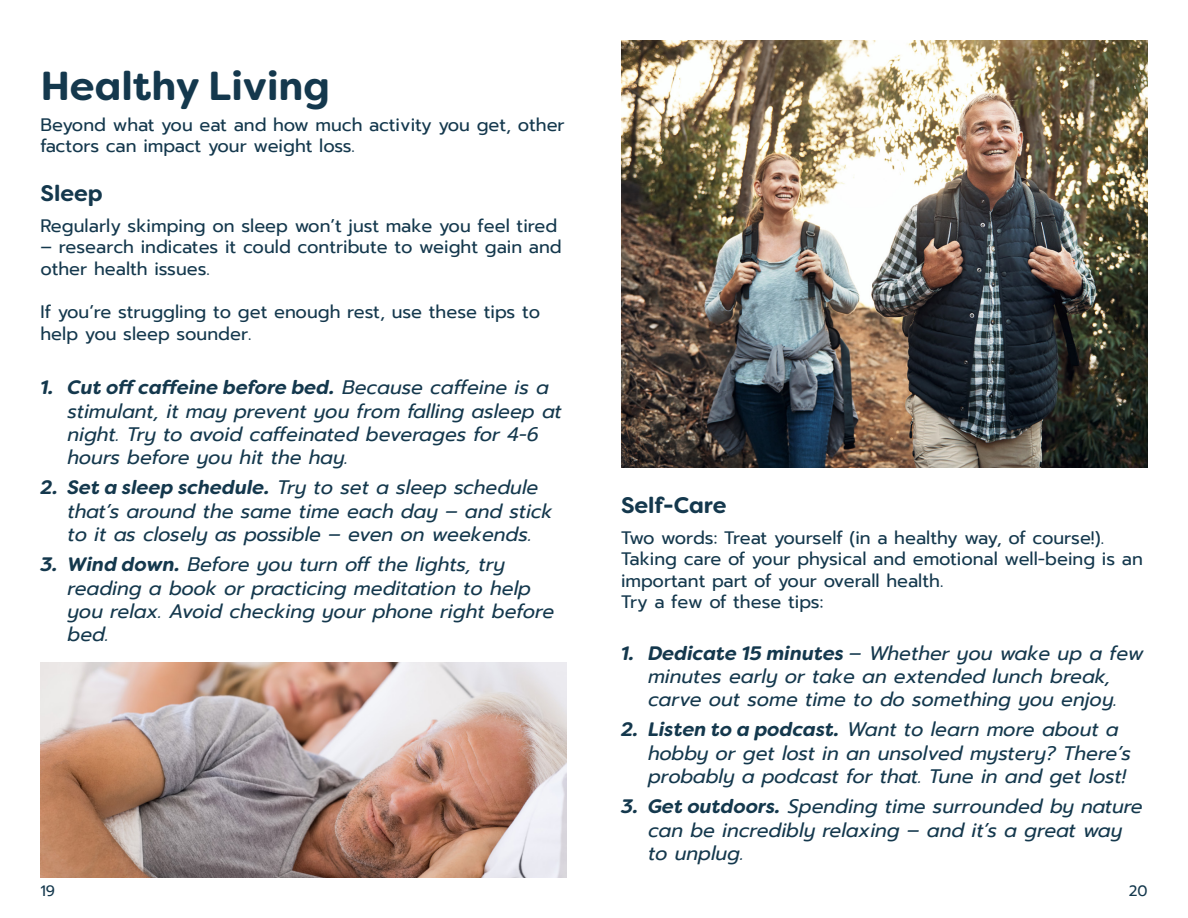
<style>
.page{position:relative;width:1188px;height:918px;background:#fff}
.page>*{position:absolute;margin:0;border:0;box-sizing:border-box;transform-origin:0 0}
.t1{font:700 40.5px "Filson Soft";color:#14384d}
.t2{font:700 22.5px "Filson Soft";color:#14384d}
.t3{font:italic 19.5px/23.4px "Prompt";color:#14384d}
.t4{font:18px/21.6px "Prompt";color:#14384d}
.t5{font:15px "Prompt";color:#14384d}
.s1{font-family:"Filson Soft";font-weight:700}
</style>
<div class="page">
<img style="left:40px;top:662px;width:527px;height:216px">
<img style="left:621px;top:40px;width:527px;height:427px">
<p class="t1" style="left:40px;top:59px;width:291px">Healthy Living</p>
<p class="t4" style="left:40px;top:113px;width:526px">Beyond what you eat and how much activity you get, other factors can impact your weight loss.</p>
<p class="t2" style="left:40px;top:179px;width:64px">Sleep</p>
<p class="t4" style="left:40px;top:214px;width:518px">Regularly skimping on sleep won’t just make you feel tired</p>
<p class="t4" style="left:40px;top:236px;width:523px">– research indicates it could contribute to weight gain and other health issues.</p>
<p class="t4" style="left:40px;top:301px;width:501px">If you’re struggling to get enough rest, use these tips to help you sleep sounder.</p>
<p class="t3" style="left:68px;top:376px;width:496px;text-indent:-27px"><span class="s1">1. Cut off caffeine before bed.</span> Because caffeine is a stimulant, it may prevent you from falling asleep at night. Try to avoid caffeinated beverages for 4-6 hours before you hit the hay.</p>
<p class="t3" style="left:68px;top:476px;width:487px;text-indent:-27px"><span class="s1">2. Set a sleep schedule.</span> Try to set a sleep schedule that’s around the same time each day – and stick to it as closely as possible – even on weekends.</p>
<p class="t3" style="left:68px;top:553px;width:488px;text-indent:-27px"><span class="s1">3. Wind down.</span> Before you turn off the lights, try reading a book or practicing meditation to help you relax. Avoid checking your phone right before bed.</p>
<p class="t2" style="left:621px;top:491px;width:107px">Self-Care</p>
<p class="t4" style="left:621px;top:527px;width:523px">Two words: Treat yourself (in a healthy way, of course!).<br>Taking care of your physical and emotional well-being is an important part of your overall health.</p>
<p class="t4" style="left:621px;top:591px;width:204px">Try a few of these tips:</p>
<p class="t3" style="left:621px;top:641px;width:524px;text-align:center"><span class="s1">1. Dedicate 15 minutes</span> – Whether you wake up a few minutes early or take an extended lunch break,<br>carve out some time to do something you enjoy.</p>
<p class="t3" style="left:648px;top:718px;width:485px;text-indent:-27px"><span class="s1">2. Listen to a podcast.</span> Want to learn more about a hobby or get lost in an unsolved mystery? There’s probably a podcast for that. Tune in and get lost!</p>
<p class="t3" style="left:648px;top:795px;width:496px;text-indent:-27px"><span class="s1">3. Get outdoors.</span> Spending time surrounded by nature can be incredibly relaxing – and it’s a great way to unplug.</p>
<p class="t5" style="left:40px;top:880px;width:16px">19</p>
<p class="t5" style="left:1129px;top:880px;width:20px">20</p>
</div>
